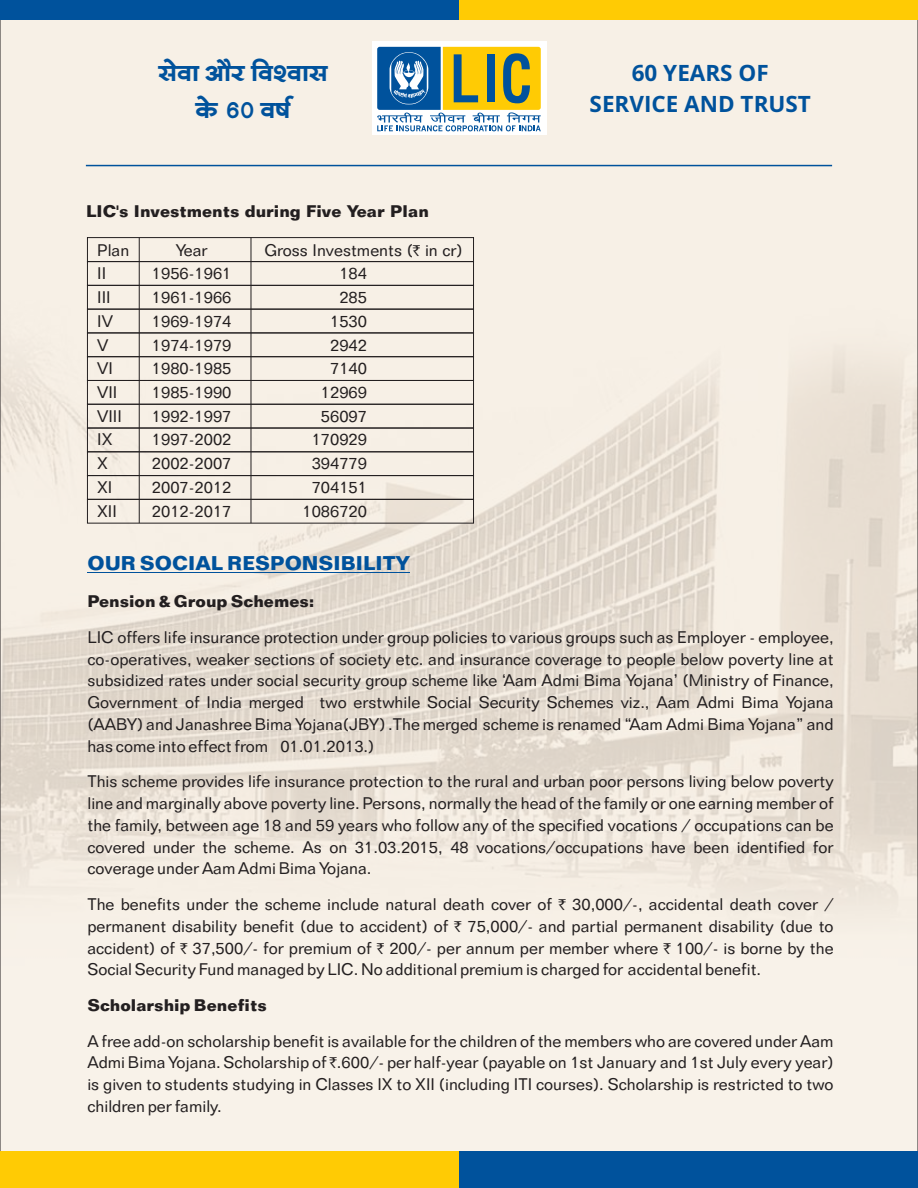
<style>
.page{position:relative;width:918px;height:1188px;background:#f7f0e6}
.page>*{position:absolute;margin:0;border:0;box-sizing:border-box;transform-origin:0 0}
.t1{font:30px/37.5px "SHREE DEV 0713 E Bold";color:#00529c;text-align:center}
.t2{font:700 22.5px/30.6px "Open Sans";color:#00529c;text-align:center}
.t3{font:700 19.5px "Folio BT";color:#00529c}
.t4{font:16.5px/21.8px "Folio BT";color:#231f20;text-align:justify}
.t5{font:700 16.5px "Folio BT";color:#231f20}
.s1{font-family:"Rupee Foradian";font-size:15px}
</style>
<div class="page">
<img style="left:2px;top:301px;width:914px;height:596px">
<div style="left:459px;top:1151px;width:459px;height:37px;background:#00529c"></div>
<div style="left:0;top:1151px;width:459px;height:37px;background:#ffcb04"></div>
<div style="left:0;top:0;width:459px;height:19px;background:#00529c"></div>
<div style="left:459px;top:0;width:459px;height:19px;background:#ffcb04"></div>
<div style="left:372px;top:41px;width:174px;height:94px;background:#fff"></div>
<svg style="left:374px;top:44px;width:170px;height:90px"></svg>
<svg style="left:377px;top:47px;width:164px;height:84px"></svg>
<hr style="left:86px;top:165px;width:746px;height:1px;background:#00529c">
<div style="left:87px;top:237px;width:387px;height:25px;border:1px solid #231f20"></div>
<div style="left:87px;top:261px;width:387px;height:25px;border:1px solid #231f20"></div>
<div style="left:87px;top:285px;width:387px;height:25px;border:1px solid #231f20"></div>
<div style="left:87px;top:309px;width:387px;height:24px;border:1px solid #231f20"></div>
<div style="left:87px;top:356px;width:387px;height:25px;border:1px solid #231f20"></div>
<div style="left:87px;top:380px;width:387px;height:25px;border:1px solid #231f20"></div>
<div style="left:87px;top:404px;width:387px;height:24px;border:1px solid #231f20"></div>
<div style="left:87px;top:428px;width:387px;height:24px;border:1px solid #231f20"></div>
<div style="left:87px;top:451px;width:387px;height:25px;border:1px solid #231f20"></div>
<div style="left:87px;top:475px;width:387px;height:25px;border:1px solid #231f20"></div>
<div style="left:87px;top:499px;width:387px;height:25px;border:1px solid #231f20"></div>
<hr style="left:139px;top:238px;width:1px;height:285px;background:#231f20">
<hr style="left:251px;top:238px;width:1px;height:285px;background:#231f20">
<hr style="left:87px;top:572px;width:323px;height:1px;background:#00529c">
<h1 class="t1" style="left:158px;top:52px;width:171px">godm Am¡a {dídmg<br>Ho&gt;&gt;&gt; 60 df©</h1>
<h2 class="t2" style="left:590px;top:60px;width:223px">60 YEARS OF<br>SERVICE AND TRUST</h2>
<p class="t5" style="left:86px;top:204px;width:344px">LIC's Investments during Five Year Plan</p>
<p class="t4" style="left:97px;top:240px;width:34px">Plan</p>
<p class="t4" style="left:176px;top:240px;width:33px">Year</p>
<p class="t4" style="left:264px;top:240px;width:200px">Gross Investments (<span class="s1">`</span> in cr)</p>
<p class="t4" style="left:97px;top:264px;width:10px">II</p>
<p class="t4" style="left:152px;top:264px;width:81px">1956-1961</p>
<p class="t4" style="left:339px;top:264px;width:29px">184</p>
<p class="t4" style="left:97px;top:288px;width:15px">III</p>
<p class="t4" style="left:152px;top:288px;width:81px">1961-1966</p>
<p class="t4" style="left:339px;top:288px;width:29px">285</p>
<p class="t4" style="left:97px;top:312px;width:17px">IV</p>
<p class="t4" style="left:152px;top:312px;width:81px">1969-1974</p>
<p class="t4" style="left:330px;top:312px;width:38px">1530</p>
<p class="t4" style="left:97px;top:335px;width:13px">V</p>
<p class="t4" style="left:152px;top:335px;width:81px">1974-1979</p>
<p class="t4" style="left:330px;top:335px;width:38px">2942</p>
<p class="t4" style="left:97px;top:359px;width:17px">VI</p>
<p class="t4" style="left:152px;top:359px;width:81px">1980-1985</p>
<p class="t4" style="left:330px;top:359px;width:38px">7140</p>
<p class="t4" style="left:97px;top:383px;width:22px">VII</p>
<p class="t4" style="left:152px;top:383px;width:81px">1985-1990</p>
<p class="t4" style="left:321px;top:383px;width:48px">12969</p>
<p class="t4" style="left:97px;top:407px;width:26px">VIII</p>
<p class="t4" style="left:152px;top:407px;width:81px">1992-1997</p>
<p class="t4" style="left:321px;top:407px;width:48px">56097</p>
<p class="t4" style="left:97px;top:430px;width:17px">IX</p>
<p class="t4" style="left:152px;top:430px;width:81px">1997-2002</p>
<p class="t4" style="left:312px;top:430px;width:57px">170929</p>
<p class="t4" style="left:97px;top:454px;width:12px">X</p>
<p class="t4" style="left:152px;top:454px;width:81px">2002-2007</p>
<p class="t4" style="left:312px;top:454px;width:57px">394779</p>
<p class="t4" style="left:97px;top:478px;width:17px">XI</p>
<p class="t4" style="left:152px;top:478px;width:81px">2007-2012</p>
<p class="t4" style="left:312px;top:478px;width:57px">704151</p>
<p class="t4" style="left:97px;top:501px;width:21px">XII</p>
<p class="t4" style="left:152px;top:501px;width:81px">2012-2017</p>
<p class="t4" style="left:302px;top:501px;width:66px">1086720</p>
<p class="t3" style="left:87px;top:555px;width:324px">OUR SOCIAL RESPONSIBILITY</p>
<p class="t5" style="left:87px;top:595px;width:229px">Pension &amp; Group Schemes:</p>
<p class="t4" style="left:87px;top:628px;width:748px">LIC offers life insurance protection under group policies to various groups such as Employer - employee, co-operatives, weaker sections of society etc. and insurance coverage to people below poverty line at subsidized rates under social security group scheme like ‘Aam Admi Bima Yojana’ (Ministry of Finance, Government of India merged two erstwhile Social Security Schemes viz., Aam Admi Bima Yojana (AABY) and Janashree Bima Yojana(JBY) .The merged scheme is renamed “Aam Admi Bima Yojana” and has come into effect from 01.01.2013.)</p>
<p class="t4" style="left:87px;top:772px;width:748px">This scheme provides life insurance protection to the rural and urban poor persons living below poverty line and marginally above poverty line. Persons, normally the head of the family or one earning member of the family, between age 18 and 59 years who follow any of the specified vocations / occupations can be covered under the scheme. As on 31.03.2015, 48 vocations/occupations have been identified for coverage under Aam Admi Bima Yojana.</p>
<p class="t4" style="left:87px;top:895px;width:748px">The benefits under the scheme include natural death cover of <span class="s1">`</span> 30,000/-, accidental death cover / permanent disability benefit (due to accident) of <span class="s1">`</span> 75,000/- and partial permanent disability (due to accident) of <span class="s1">`</span> 37,500/- for premium of <span class="s1">`</span> 200/- per annum per member where <span class="s1">`</span> 100/- is borne by the Social Security Fund managed by LIC. No additional premium is charged for accidental benefit.</p>
<p class="t5" style="left:87px;top:999px;width:181px">Scholarship Benefits</p>
<p class="t4" style="left:87px;top:1032px;width:748px">A free add-on scholarship benefit is available for the children of the members who are covered under Aam Admi Bima Yojana. Scholarship of <span class="s1">`</span>.600/- per half- year (payable on 1st January and 1st July every year) is given to students studying in Classes IX to XII (including ITI courses). Scholarship is restricted to two children per family.</p>
</div>
